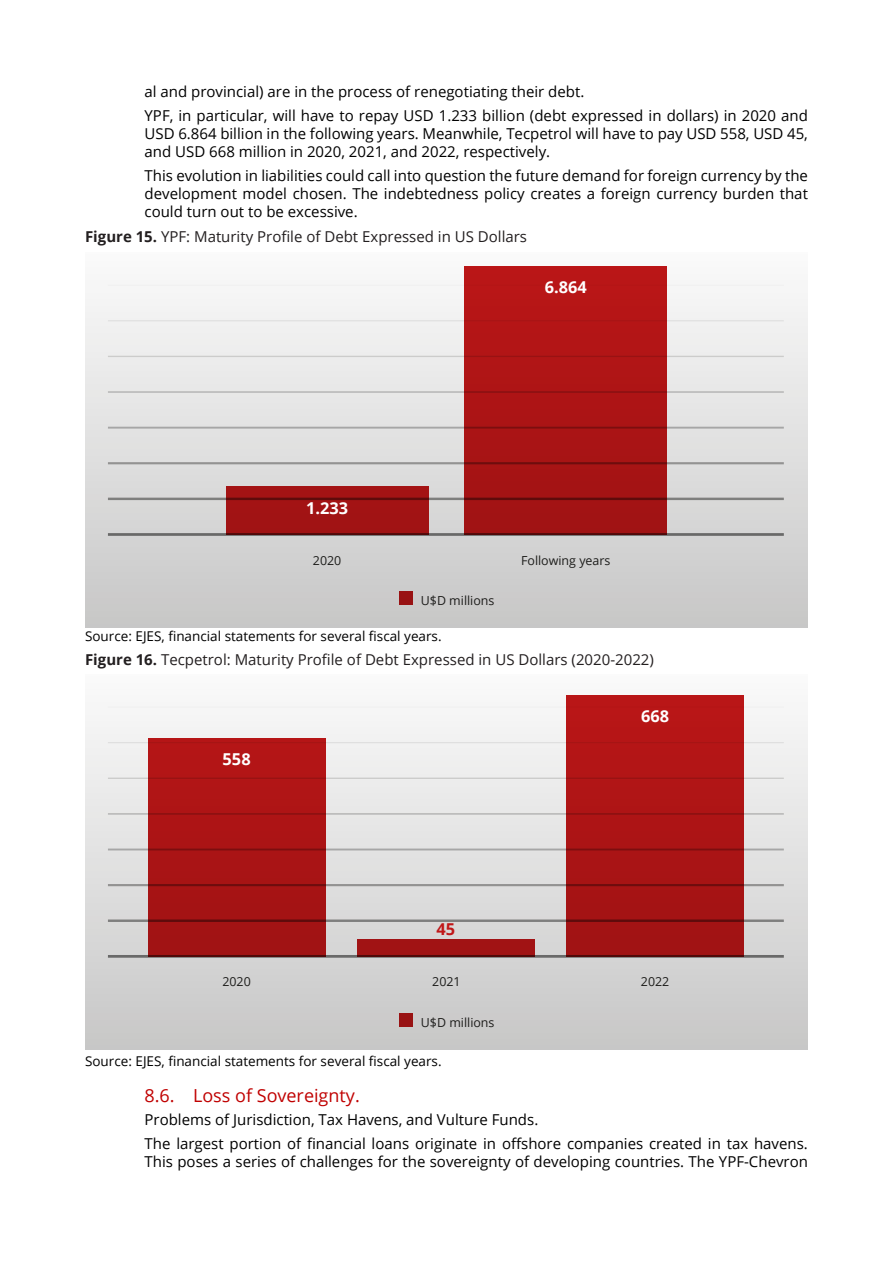
<style>
.page{position:relative;width:893px;height:1263px;background:#fff}
.page>*{position:absolute;margin:0;border:0;box-sizing:border-box;transform-origin:0 0}
.t1{font:18px "Open Sans";color:#c00000}
.t2{font:700 16.35px "Open Sans";color:#fff}
.t3{font:700 16.35px "Open Sans";color:#c01718}
.t4{font:15px/18px "Open Sans";color:#000}
.t5{font:15px "Open Sans";color:#231f20}
.t6{font:13.5px "Open Sans";color:#000}
.t7{font:12.45px "Open Sans";color:#1d1d1b}
.s1{font-weight:700}
</style>
<div class="page">
<div style="left:85px;top:253px;width:723px;height:375px;background:linear-gradient(to bottom,#fbfbfb,#c7c7c7)"></div>
<svg style="left:108px;top:285px;width:676px;height:251px"></svg>
<svg style="left:226px;top:486px;width:203px;height:48px;background:#9d1213"></svg>
<svg style="left:464px;top:266px;width:203px;height:268px;background:#ab1414"></svg>
<div style="left:399px;top:591px;width:14px;height:14px;background:#981213"></div>
<div style="left:85px;top:675px;width:723px;height:375px;background:linear-gradient(to bottom,#fbfbfb,#c7c7c7)"></div>
<svg style="left:108px;top:707px;width:676px;height:251px"></svg>
<div style="left:148px;top:738px;width:178px;height:218px;background:#aa1415"></div>
<svg style="left:566px;top:695px;width:178px;height:261px;background:#aa1414"></svg>
<div style="left:357px;top:939px;width:178px;height:17px;background:#a11314"></div>
<div style="left:399px;top:1013px;width:14px;height:14px;background:#981213"></div>
<p class="t4" style="left:145px;top:78px;width:665px;line-height:24.5px">al and provincial) are in the process of renegotiating their debt.<br>YPF, in particular, will have to repay USD 1.233 billion (debt expressed in dollars) in 2020 and</p>
<p class="t4" style="left:145px;top:124px;width:665px">USD 6.864 billion in the following years. Meanwhile, Tecpetrol will have to pay USD 558, USD 45, and USD 668 million in 2020, 2021, and 2022, respectively.</p>
<p class="t4" style="left:145px;top:166px;width:665px;text-align:justify">This evolution in liabilities could call into question the future demand for foreign currency by the development model chosen. The indebtedness policy creates a foreign currency burden that could turn out to be excessive.</p>
<p class="t5" style="left:85px;top:226px;width:444px"><span class="s1">Figure 15.</span> YPF: Maturity Profile of Debt Expressed in US Dollars</p>
<p class="t2" style="left:306px;top:496px;width:44px">1.233</p>
<p class="t2" style="left:545px;top:276px;width:44px">6.864</p>
<p class="t7" style="left:313px;top:551px;width:30px">2020</p>
<p class="t7" style="left:521px;top:551px;width:91px">Following years</p>
<p class="t7" style="left:421px;top:592px;width:75px">U$D millions</p>
<p class="t6" style="left:85px;top:626px;width:358px">Source: EJES, financial statements for several fiscal years.</p>
<p class="t5" style="left:85px;top:649px;width:570px"><span class="s1">Figure 16.</span> Tecpetrol: Maturity Profile of Debt Expressed in US Dollars (2020-2022)</p>
<p class="t2" style="left:223px;top:748px;width:30px">558</p>
<p class="t3" style="left:437px;top:917px;width:20px">45</p>
<p class="t2" style="left:641px;top:705px;width:30px">668</p>
<p class="t7" style="left:222px;top:973px;width:30px">2020</p>
<p class="t7" style="left:432px;top:973px;width:30px">2021</p>
<p class="t7" style="left:641px;top:973px;width:30px">2022</p>
<p class="t7" style="left:421px;top:1014px;width:75px">U$D millions</p>
<p class="t6" style="left:85px;top:1052px;width:358px">Source: EJES, financial statements for several fiscal years.</p>
<p class="t1" style="left:145px;top:1083px;width:217px">8.6. Loss of Sovereignty.</p>
<p class="t4" style="left:145px;top:1106px;width:665px;line-height:24.5px">Problems of Jurisdiction, Tax Havens, and Vulture Funds.<br>The largest portion of financial loans originate in offshore companies created in tax havens.</p>
<p class="t4" style="left:145px;top:1152px;width:665px">This poses a series of challenges for the sovereignty of developing countries. The YPF-Chevron</p>
</div>
